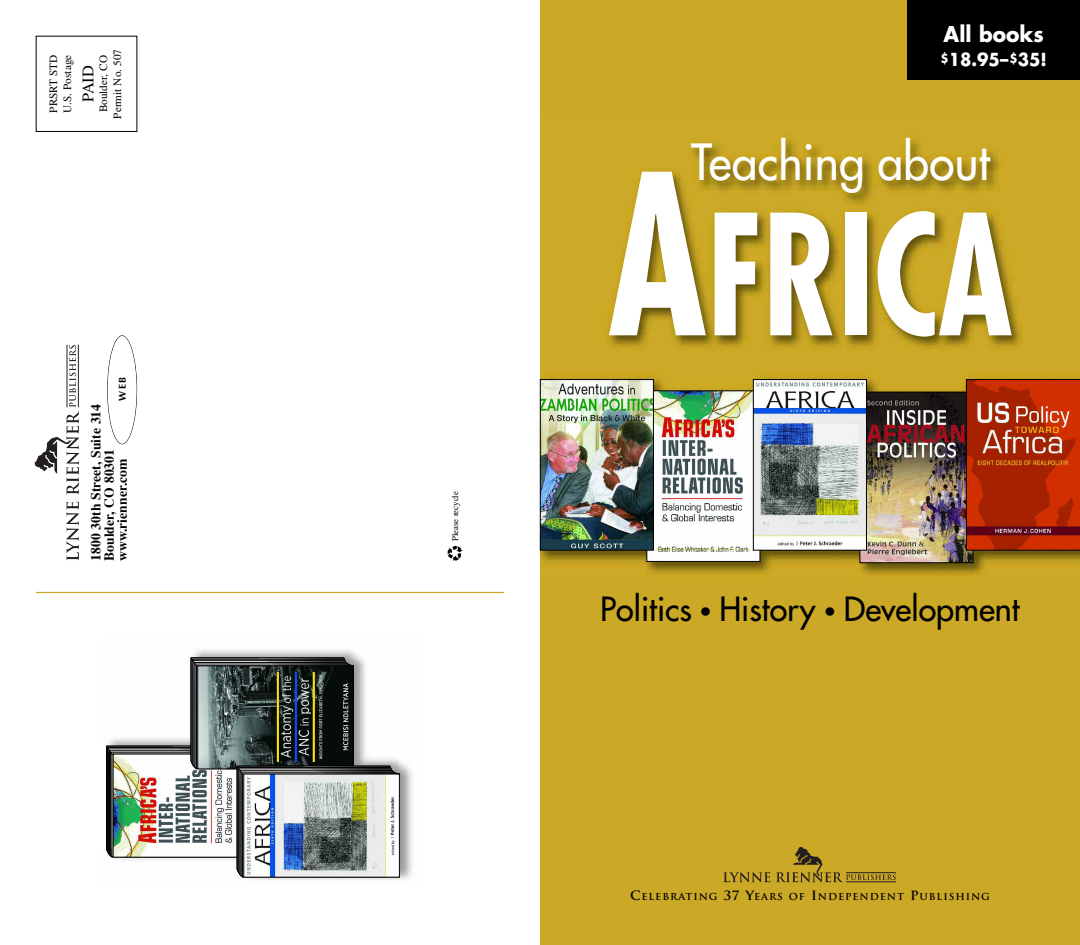
<style>
.page{position:relative;width:1080px;height:945px;background:#fff}
.page>*{position:absolute;margin:0;border:0;box-sizing:border-box;transform-origin:0 0}
.t1{font:700 condensed 162.75px "Futura";color:#fff;scale:.87 1}
.t2{font:48.5px "Futura";letter-spacing:.005em;color:#fff;scale:.95 1}
.t3{font:32.5px "Futura";color:#000}
.t4{font:700 21.25px "Futura";color:#fff;scale:.95 1}
.t5{font:700 17.5px "Futura";color:#fff;scale:.95 1}
.t6{font:16.25px "Times";color:#000}
.t7{font:700 13.75px/13.1px "Times";color:#000}
.t8{font:11.25px/13.8px "Times";color:#000}
.t9{font:700 10px "Optima";color:#000}
.t10{font:700 9.38px "Trajan";letter-spacing:.09em;color:#000;scale:1.05 1}
.t11{font:8.75px "Times";color:#000}
.s1{font-size:217px}
.s2{font-size:22.5px}
.s3{font-size:12.5px}
</style>
<div class="page">
<svg style="left:66px;top:502px;width:13px;height:59px"></svg>
<svg style="left:35px;top:345px;width:44px;height:150px"></svg>
<img style="left:447px;top:545px;width:16px;height:17px">
<hr style="left:36px;top:592px;width:468px;height:1px;background:#cba826">
<img style="left:193px;top:649px;width:219px;height:231px">
<svg style="left:106px;top:657px;width:297px;height:220px"></svg>
<img style="left:245px;top:776px;width:153px;height:99px">
<div style="left:107px;top:335px;width:30px;height:109px;border:1px solid #000;border-radius:50%"></div>
<div style="left:540px;top:0;width:540px;height:945px;background:#cba826"></div>
<div style="left:908px;top:0;width:172px;height:79px;background:#000"></div>
<img style="left:606px;top:140px;width:414px;height:234px">
<img style="left:539px;top:374px;width:541px;height:203px">
<img style="left:862px;top:394px;width:109px;height:167px">
<div style="left:860px;top:392px;width:113px;height:171px;border:1px solid #000"></div>
<img style="left:649px;top:393px;width:109px;height:167px">
<div style="left:647px;top:391px;width:113px;height:171px;border:1px solid #000"></div>
<img style="left:755px;top:381px;width:110px;height:168px">
<div style="left:753px;top:379px;width:114px;height:172px;border:1px solid #000"></div>
<img style="left:542px;top:381px;width:110px;height:168px">
<div style="left:540px;top:379px;width:114px;height:172px;border:1px solid #000"></div>
<svg style="left:966px;top:379px;width:114px;height:172px;background:#b03211"></svg>
<hr style="left:846px;top:882px;width:50px;height:1px;background:#231f20">
<svg style="left:723px;top:847px;width:173px;height:35px"></svg>
<p class="t8" style="left:97px;top:119px;width:71px;text-align:center;rotate:-90deg">Boulder, CO<br>Permit No. 507</p>
<p class="t8" style="left:47px;top:113px;width:60px;rotate:-90deg">PRSRT STD<br>U.S. Postage</p>
<p class="t6" style="left:78px;top:102px;width:38px;rotate:-90deg">PAID</p>
<p class="t9" style="left:116px;top:401px;width:26px;rotate:-90deg">WEB</p>
<p class="t7" style="left:89px;top:561px;width:159px;rotate:-90deg">1800 30th Street, Suite 314<br>Boulder, CO 80301 www.rienner.com</p>
<p class="t11" style="left:450px;top:541px;width:52px;rotate:-90deg">Please recycle</p>
<h3 class="t4" style="left:944px;top:24px;width:107px">All books</h3>
<p class="t5" style="left:941px;top:51px;width:113px"><sup>$</sup>18.95–<sup>$</sup>35!</p>
<h2 class="t2" style="left:691px;top:138px;width:316px">Teaching about</h2>
<h1 class="t1" style="left:607px;top:204px;width:467px"><span class="s1">A</span>FRICA</h1>
<h3 class="t3" style="left:600px;top:593px;width:421px">Politics <span class="s2">•</span> History <span class="s2">•</span> Development</h3>
<p class="t10" style="left:630px;top:891px;width:344px"><span class="s3">C</span>ELEBRATING <span class="s3">37 Y</span>EARS OF <span class="s3">I</span>NDEPENDENT <span class="s3">P</span>UBLISHING</p>
</div>
